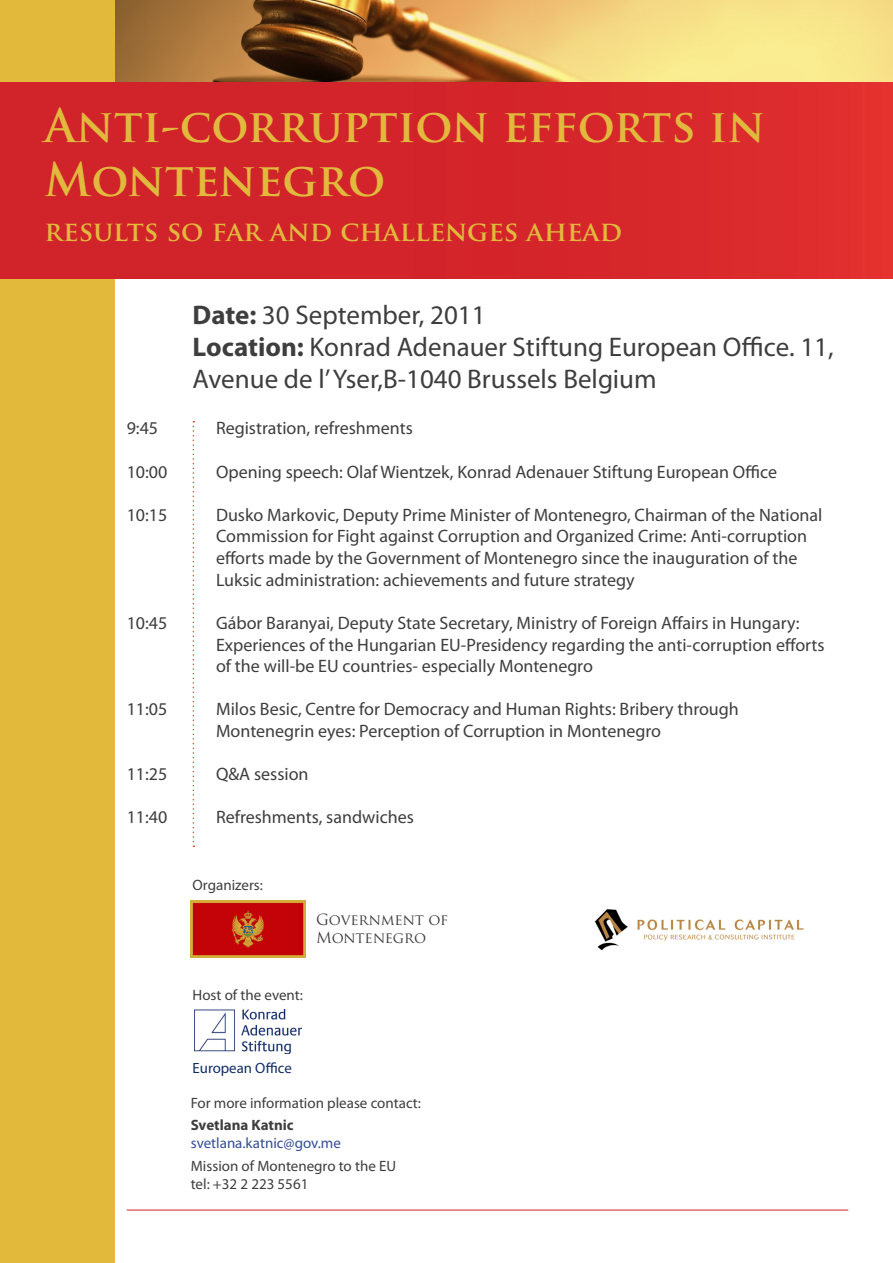
<style>
.page{position:relative;width:893px;height:1263px;background:#fff}
.page>*{position:absolute;margin:0;border:0;box-sizing:border-box;transform-origin:0 0}
.t1{font:700 45px/54px "Trajan Pro";color:#e1b93d}
.t2{font:27px/32.4px "Myriad Pro";color:#3e3e3f}
.t3{font:700 27px "Trajan Pro";color:#e1b93d}
.t4{font:18px/21.6px "Myriad Pro";color:#3e3e3f}
.t5{font:15px "Myriad Pro";color:#3e3e3f}
.t6{font:15px "Trajan Pro";letter-spacing:-.01em;color:#3e3e3f}
.t7{font:15px "Myriad Pro";color:#354d96}
.t8{font:700 15px "Myriad Pro";color:#3e3e3f}
.t9{font:14.85px "Myriad Pro";color:#102d65}
.s1{font-weight:700}
</style>
<div class="page">
<img style="left:115px;top:0;width:778px;height:83px">
<div style="left:0;top:0;width:115px;height:1263px;background:#e2b93b"></div>
<img style="left:594px;top:909px;width:210px;height:42px">
<svg style="left:193px;top:421px;width:1px;height:426px"></svg>
<div style="left:0;top:83px;width:893px;height:196px;background:linear-gradient(to right,#cd2029,#de2c2e)"></div>
<hr style="left:127px;top:1210px;width:721px;height:1px;background:#d1232a">
<img style="left:194px;top:1010px;width:108px;height:44px">
<img style="left:191px;top:900px;width:115px;height:58px">
<p class="t1" style="left:45px;top:99px;width:722px">Anti-corruption efforts in<br>Montenegro</p>
<p class="t3" style="left:45px;top:215px;width:579px">results so far and challenges ahead</p>
<p class="t4" style="left:127px;top:417px;width:33px">9:45</p>
<p class="t4" style="left:127px;top:461px;width:42px">10:00</p>
<p class="t4" style="left:127px;top:504px;width:42px">10:15</p>
<p class="t4" style="left:127px;top:612px;width:42px">10:45</p>
<p class="t4" style="left:127px;top:698px;width:42px">11:05</p>
<p class="t4" style="left:127px;top:763px;width:42px">11:25</p>
<p class="t4" style="left:127px;top:806px;width:42px">11:40</p>
<p class="t2" style="left:193px;top:298px;width:294px"><span class="s1">Date:</span> 30 September, 2011</p>
<p class="t2" style="left:193px;top:330px;width:643px"><span class="s1">Location:</span> Konrad Adenauer Stiftung European Office. 11,<br>Avenue de l’ Yser,B-1040 Brussels Belgium</p>
<p class="t4" style="left:216px;top:417px;width:198px">Registration, refreshments</p>
<p class="t4" style="left:216px;top:461px;width:563px">Opening speech: Olaf Wientzek, Konrad Adenauer Stiftung European Office</p>
<p class="t4" style="left:216px;top:504px;width:608px">Dusko Markovic, Deputy Prime Minister of Montenegro, Chairman of the National Commission for Fight against Corruption and Organized Crime: Anti-corruption efforts made by the Government of Montenegro since the inauguration of the Luksic administration: achievements and future strategy</p>
<p class="t4" style="left:216px;top:612px;width:610px">Gábor Baranyai, Deputy State Secretary, Ministry of Foreign Affairs in Hungary:<br>Experiences of the Hungarian EU-Presidency regarding the anti-corruption efforts of the will-be EU countries- especially Montenegro</p>
<p class="t4" style="left:216px;top:698px;width:524px">Milos Besic, Centre for Democracy and Human Rights: Bribery through<br>Montenegrin eyes: Perception of Corruption in Montenegro</p>
<p class="t4" style="left:216px;top:763px;width:94px">Q&amp;A session</p>
<p class="t4" style="left:216px;top:806px;width:199px">Refreshments, sandwiches</p>
<p class="t5" style="left:193px;top:876px;width:72px">Organizers:</p>
<p class="t6" style="left:316px;top:910px;width:134px">Government of</p>
<p class="t6" style="left:316px;top:928px;width:112px">Montenegro</p>
<p class="t5" style="left:193px;top:985px;width:112px">Host of the event:</p>
<p class="t9" style="left:193px;top:1059px;width:101px">European Office</p>
<p class="t5" style="left:191px;top:1094px;width:232px">For more information please contact:</p>
<p class="t8" style="left:191px;top:1115px;width:104px">Svetlana Katnic</p>
<p class="t7" style="left:191px;top:1134px;width:152px">svetlana.katnic@gov.me</p>
<p class="t5" style="left:191px;top:1156px;width:207px">Mission of Montenegro to the EU</p>
<p class="t5" style="left:191px;top:1174px;width:119px">tel: +32 2 223 5561</p>
</div>
